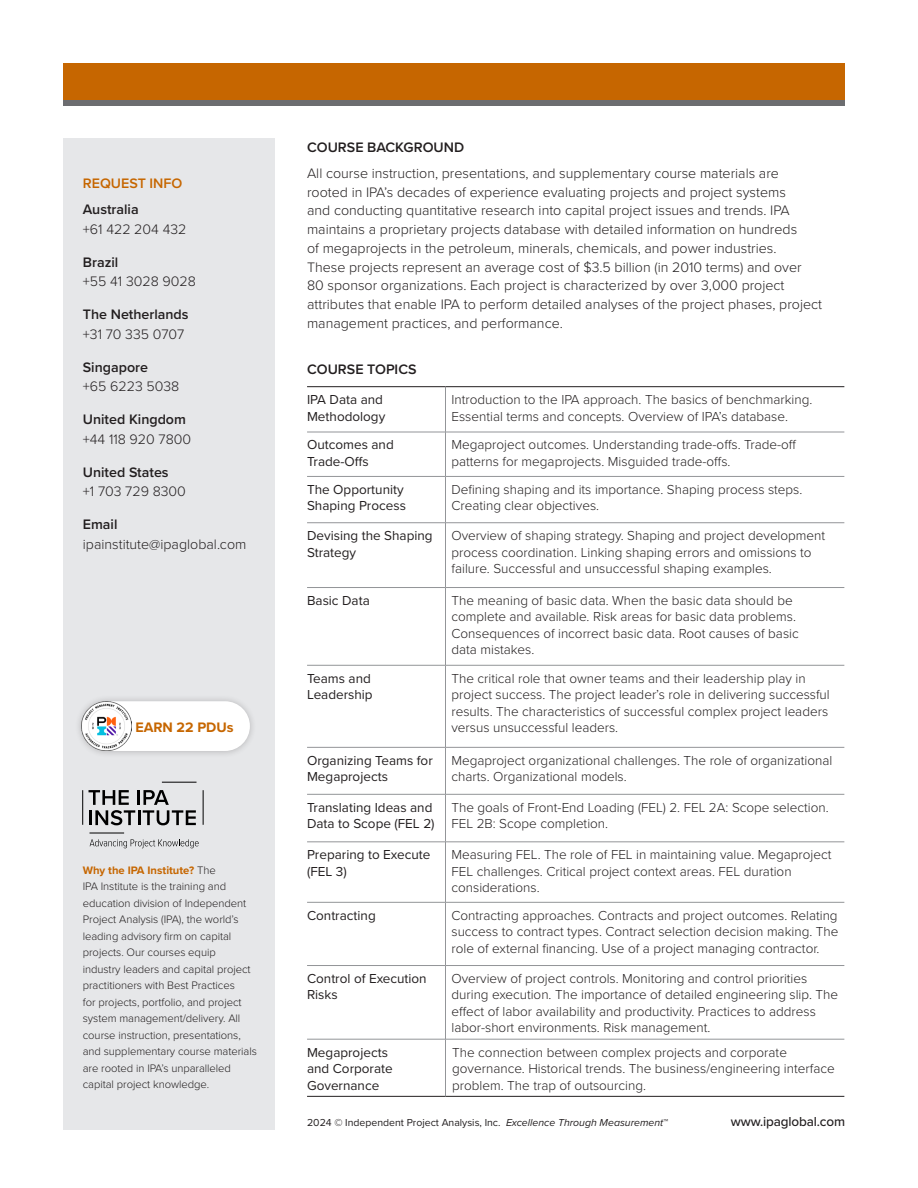
<style>
.page{position:relative;width:918px;height:1188px;background:#fff}
.page>*{position:absolute;margin:0;border:0;box-sizing:border-box;transform-origin:0 0}
.t1{font:300 14.25px/18.8px "Proxima Nova";color:#231f20}
.t2{font:600 14.25px/19.5px "Proxima Nova";color:#231f20}
.t3{font:600 14.25px "Proxima Nova";color:#c66600}
.t4{font:700 14.25px "Proxima Nova";color:#c66600}
.t5{font:300 13.5px/16.5px "Proxima Nova";color:#231f20}
.t6{font:13.5px/16.5px "Proxima Nova";color:#231f20}
.t7{font:500 13.5px "Proxima Nova";letter-spacing:-.01em;color:#231f20}
.t8{font:300 11.25px/16.5px "Proxima Nova";letter-spacing:-.005em;color:#231f20}
.t9{font:10.5px "Proxima Nova";color:#231f20}
.s1{font-weight:600}
.s2{font-weight:300}
.s3{font-weight:700;color:#c66600}
.s4{font-style:italic}
</style>
<div class="page">
<div style="left:63px;top:138px;width:211px;height:992px;background:#e6e7e9"></div>
<hr style="left:307px;top:386px;width:139px;height:1px;background:#231f20">
<hr style="left:446px;top:386px;width:398px;height:1px;background:#231f20">
<hr style="left:307px;top:1096px;width:139px;height:1px;background:#231f20">
<hr style="left:446px;top:1096px;width:398px;height:1px;background:#231f20">
<hr style="left:445px;top:387px;width:1px;height:45px;background:#939598">
<hr style="left:307px;top:432px;width:139px;height:1px;background:#939598">
<hr style="left:446px;top:432px;width:398px;height:1px;background:#939598">
<hr style="left:445px;top:432px;width:1px;height:44px;background:#939598">
<hr style="left:307px;top:476px;width:139px;height:1px;background:#939598">
<hr style="left:446px;top:476px;width:398px;height:1px;background:#939598">
<hr style="left:445px;top:477px;width:1px;height:46px;background:#939598">
<hr style="left:307px;top:522px;width:139px;height:1px;background:#939598">
<hr style="left:446px;top:522px;width:398px;height:1px;background:#939598">
<hr style="left:445px;top:523px;width:1px;height:64px;background:#939598">
<hr style="left:307px;top:587px;width:139px;height:1px;background:#939598">
<hr style="left:446px;top:587px;width:398px;height:1px;background:#939598">
<hr style="left:445px;top:588px;width:1px;height:77px;background:#939598">
<hr style="left:307px;top:665px;width:139px;height:1px;background:#939598">
<hr style="left:446px;top:665px;width:398px;height:1px;background:#939598">
<hr style="left:445px;top:665px;width:1px;height:82px;background:#939598">
<hr style="left:307px;top:747px;width:139px;height:1px;background:#939598">
<hr style="left:446px;top:747px;width:398px;height:1px;background:#939598">
<hr style="left:445px;top:748px;width:1px;height:46px;background:#939598">
<hr style="left:307px;top:794px;width:139px;height:1px;background:#939598">
<hr style="left:446px;top:794px;width:398px;height:1px;background:#939598">
<hr style="left:445px;top:795px;width:1px;height:47px;background:#939598">
<hr style="left:307px;top:842px;width:139px;height:1px;background:#939598">
<hr style="left:446px;top:842px;width:398px;height:1px;background:#939598">
<hr style="left:445px;top:842px;width:1px;height:60px;background:#939598">
<hr style="left:307px;top:902px;width:139px;height:1px;background:#939598">
<hr style="left:446px;top:902px;width:398px;height:1px;background:#939598">
<hr style="left:445px;top:903px;width:1px;height:62px;background:#939598">
<hr style="left:307px;top:965px;width:139px;height:1px;background:#939598">
<hr style="left:446px;top:965px;width:398px;height:1px;background:#939598">
<hr style="left:445px;top:966px;width:1px;height:73px;background:#939598">
<hr style="left:307px;top:1039px;width:139px;height:1px;background:#939598">
<hr style="left:446px;top:1039px;width:398px;height:1px;background:#939598">
<hr style="left:445px;top:1039px;width:1px;height:57px;background:#939598">
<div style="left:63px;top:100px;width:781px;height:6px;background:#6c6d70"></div>
<div style="left:63px;top:63px;width:781px;height:37px;background:#c66600"></div>
<hr style="left:90px;top:833px;width:34px;height:1px;background:#000">
<hr style="left:162px;top:782px;width:35px;height:1px;background:#000">
<hr style="left:82px;top:790px;width:1px;height:35px;background:#000">
<hr style="left:203px;top:790px;width:1px;height:35px;background:#000">
<svg style="left:90px;top:839px;width:109px;height:9px"></svg>
<svg style="left:89px;top:790px;width:107px;height:35px"></svg>
<div style="left:74px;top:694px;width:183px;height:64px;background:#231f20;opacity:.25"></div>
<div style="left:81px;top:701px;width:169px;height:50px;background:#fff;border-radius:25px"></div>
<img style="left:81px;top:701px;width:50px;height:50px">
<p class="t3" style="left:83px;top:173px;width:101px">REQUEST INFO</p>
<p class="t1" style="left:83px;top:199px;width:105px;line-height:19.5px"><span class="s1">Australia<br></span>+61 422 204 432</p>
<p class="t1" style="left:83px;top:252px;width:115px;line-height:19.5px"><span class="s1">Brazil<br></span>+55 41 3028 9028</p>
<p class="t2" style="left:83px;top:304px;width:107px">The Netherlands <span class="s2">+31 70 335 0707</span></p>
<p class="t1" style="left:83px;top:357px;width:98px;line-height:19.5px"><span class="s1">Singapore<br></span>+65 6223 5038</p>
<p class="t2" style="left:83px;top:409px;width:110px">United Kingdom <span class="s2">+44 118 920 7800</span></p>
<p class="t2" style="left:83px;top:462px;width:105px">United States<br><span class="s2">+1 703 729 8300</span></p>
<p class="t1" style="left:83px;top:514px;width:165px;line-height:19.5px"><span class="s1">Email </span>ipainstitute@ipaglobal.com</p>
<p class="t4" style="left:135px;top:716px;width:100px">EARN 22 PDUs</p>
<p class="t8" style="left:83px;top:861px;width:176px"><span class="s3">Why the IPA Institute?</span> The<br>IPA Institute is the training and education division of Independent Project Analysis (IPA), the world’s leading advisory firm on capital projects. Our courses equip<br>industry leaders and capital project practitioners with Best Practices<br>for projects, portfolio, and project system management/delivery. All course instruction, presentations, and supplementary course materials are rooted in IPA’s unparalleled capital project knowledge.</p>
<p class="t2" style="left:307px;top:138px;width:159px">COURSE BACKGROUND</p>
<p class="t1" style="left:307px;top:163px;width:517px">All course instruction, presentations, and supplementary course materials are rooted in IPA’s decades of experience evaluating projects and project systems<br>and conducting quantitative research into capital project issues and trends. IPA maintains a proprietary projects database with detailed information on hundreds<br>of megaprojects in the petroleum, minerals, chemicals, and power industries.<br>These projects represent an average cost of $3.5 billion (in 2010 terms) and over<br>80 sponsor organizations. Each project is characterized by over 3,000 project attributes that enable IPA to perform detailed analyses of the project phases, project management practices, and performance.</p>
<p class="t2" style="left:307px;top:359px;width:111px">COURSE TOPICS</p>
<p class="t6" style="left:307px;top:391px;width:80px">IPA Data and<br>Methodology</p>
<p class="t5" style="left:452px;top:391px;width:362px">Introduction to the IPA approach. The basics of benchmarking.<br>Essential terms and concepts. Overview of IPA’s database.</p>
<p class="t6" style="left:307px;top:436px;width:88px">Outcomes and<br>Trade-Offs</p>
<p class="t5" style="left:452px;top:436px;width:346px">Megaproject outcomes. Understanding trade-offs. Trade-off patterns for megaprojects. Misguided trade-offs.</p>
<p class="t6" style="left:307px;top:481px;width:100px">The Opportunity<br>Shaping Process</p>
<p class="t5" style="left:452px;top:480px;width:352px">Defining shaping and its importance. Shaping process steps.<br>Creating clear objectives.</p>
<p class="t6" style="left:307px;top:527px;width:127px">Devising the Shaping<br>Strategy</p>
<p class="t5" style="left:452px;top:527px;width:375px">Overview of shaping strategy. Shaping and project development process coordination. Linking shaping errors and omissions to failure. Successful and unsuccessful shaping examples.</p>
<p class="t6" style="left:307px;top:592px;width:64px">Basic Data</p>
<p class="t5" style="left:452px;top:591px;width:349px">The meaning of basic data. When the basic data should be complete and available. Risk areas for basic data problems.<br>Consequences of incorrect basic data. Root causes of basic data mistakes.</p>
<p class="t6" style="left:307px;top:669px;width:67px">Teams and<br>Leadership</p>
<p class="t5" style="left:452px;top:669px;width:380px">The critical role that owner teams and their leadership play in project success. The project leader’s role in delivering successful results. The characteristics of successful complex project leaders versus unsuccessful leaders.</p>
<p class="t6" style="left:307px;top:751px;width:127px">Organizing Teams for<br>Megaprojects</p>
<p class="t5" style="left:452px;top:751px;width:382px">Megaproject organizational challenges. The role of organizational charts. Organizational models.</p>
<p class="t6" style="left:307px;top:798px;width:129px">Translating Ideas and<br>Data to Scope (FEL 2)</p>
<p class="t5" style="left:452px;top:798px;width:379px">The goals of Front-End Loading (FEL) 2. FEL 2A: Scope selection.<br>FEL 2B: Scope completion.</p>
<p class="t6" style="left:307px;top:846px;width:125px">Preparing to Execute (FEL 3)</p>
<p class="t5" style="left:452px;top:846px;width:381px">Measuring FEL. The role of FEL in maintaining value. Megaproject<br>FEL challenges. Critical project context areas. FEL duration considerations.</p>
<p class="t6" style="left:307px;top:906px;width:70px">Contracting</p>
<p class="t5" style="left:452px;top:906px;width:388px;text-align:justify">Contracting approaches. Contracts and project outcomes. Relating success to contract types. Contract selection decision making. The role of external financing. Use of a project managing contractor.</p>
<p class="t6" style="left:307px;top:970px;width:121px">Control of Execution<br>Risks</p>
<p class="t5" style="left:452px;top:969px;width:388px">Overview of project controls. Monitoring and control priorities during execution. The importance of detailed engineering slip. The effect of labor availability and productivity. Practices to address labor-short environments. Risk management.</p>
<p class="t6" style="left:307px;top:1043px;width:87px">Megaprojects and Corporate<br>Governance</p>
<p class="t5" style="left:452px;top:1043px;width:384px">The connection between complex projects and corporate governance. Historical trends. The business/engineering interface problem. The trap of outsourcing.</p>
<p class="t9" style="left:307px;top:1114px;width:363px">2024 © Independent Project Analysis, Inc. <span class="s4">Excellence Through Measurement</span>™</p>
<p class="t7" style="left:731px;top:1111px;width:116px">www.ipaglobal.com</p>
</div>
